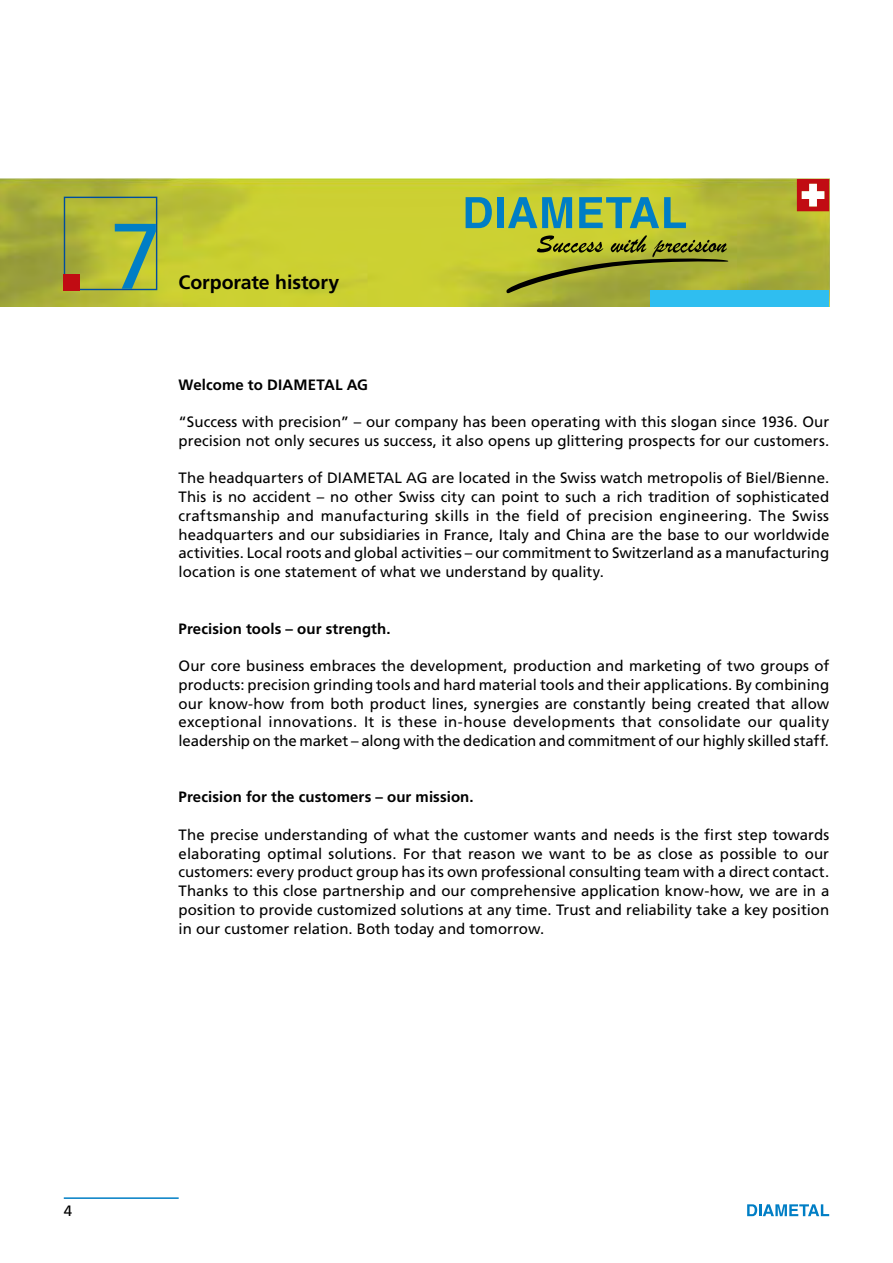
<style>
.page{position:relative;width:893px;height:1263px;background:#fff}
.page>*{position:absolute;margin:0;border:0;box-sizing:border-box;transform-origin:0 0}
.t1{font:93px "Frutiger LT";color:#007ec5}
.t2{font:700 19.5px "Frutiger LT";letter-spacing:-.005em;color:#000}
.t3{font:15px/18.8px "Frutiger LT";letter-spacing:.005em;color:#000;text-align:justify}
.t4{font:700 15px "Frutiger LT";letter-spacing:.005em;color:#000}
</style>
<div class="page">
<img style="left:0;top:179px;width:829px;height:127px">
<svg style="left:747px;top:1204px;width:82px;height:12px"></svg>
<hr style="left:64px;top:1197px;width:115px;height:2px;background:#007ec5">
<svg style="left:64px;top:197px;width:93px;height:93px;background:#afb83a"></svg>
<div style="left:64px;top:274px;width:16px;height:16px;background:#c10c13"></div>
<div style="left:651px;top:290px;width:178px;height:17px;background:#2fbef0"></div>
<svg style="left:466px;top:197px;width:26px;height:31px"></svg>
<div style="left:497px;top:197px;width:6px;height:31px;background:#007ec5"></div>
<svg style="left:508px;top:197px;width:64px;height:31px;background:#5da481"></svg>
<svg style="left:579px;top:197px;width:107px;height:31px;background:#6faa74"></svg>
<svg style="left:506px;top:235px;width:223px;height:58px;background:#98a031"></svg>
<svg style="left:797px;top:179px;width:32px;height:32px"></svg>
<h1 class="t1" style="left:110px;top:202px;width:53px">7</h1>
<h2 class="t2" style="left:179px;top:271px;width:162px">Corporate history</h2>
<p class="t4" style="left:179px;top:376px;width:191px">Welcome to DIAMETAL AG</p>
<p class="t3" style="left:179px;top:413px;width:652px">“Success with precision” – our company has been operating with this slogan since 1936. Our precision not only secures us success, it also opens up glittering prospects for our customers.</p>
<p class="t3" style="left:179px;top:469px;width:652px">The headquarters of DIAMETAL AG are located in the Swiss watch metropolis of Biel/Bienne.<br>This is no accident – no other Swiss city can point to such a rich tradition of sophisticated craftsmanship and manufacturing skills in the field of precision engineering. The Swiss headquarters and our subsidiaries in France, Italy and China are the base to our worldwide activities. Local roots and global activities – our commitment to Switzerland as a manufacturing location is one statement of what we understand by quality.</p>
<p class="t4" style="left:179px;top:619px;width:214px">Precision tools – our strength.</p>
<p class="t3" style="left:179px;top:656px;width:652px">Our core business embraces the development, production and marketing of two groups of products: precision grinding tools and hard material tools and their applications. By combining our know-how from both product lines, synergies are constantly being created that allow exceptional innovations. It is these in-house developments that consolidate our quality leadership on the market – along with the dedication and commitment of our highly skilled staff.</p>
<p class="t4" style="left:179px;top:788px;width:297px">Precision for the customers – our mission.</p>
<p class="t3" style="left:179px;top:825px;width:652px">The precise understanding of what the customer wants and needs is the first step towards elaborating optimal solutions. For that reason we want to be as close as possible to our customers: every product group has its own professional consulting team with a direct contact.<br>Thanks to this close partnership and our comprehensive application know-how, we are in a position to provide customized solutions at any time. Trust and reliability take a key position in our customer relation. Both today and tomorrow.</p>
<p class="t3" style="left:64px;top:1201px;width:10px">4</p>
</div>
